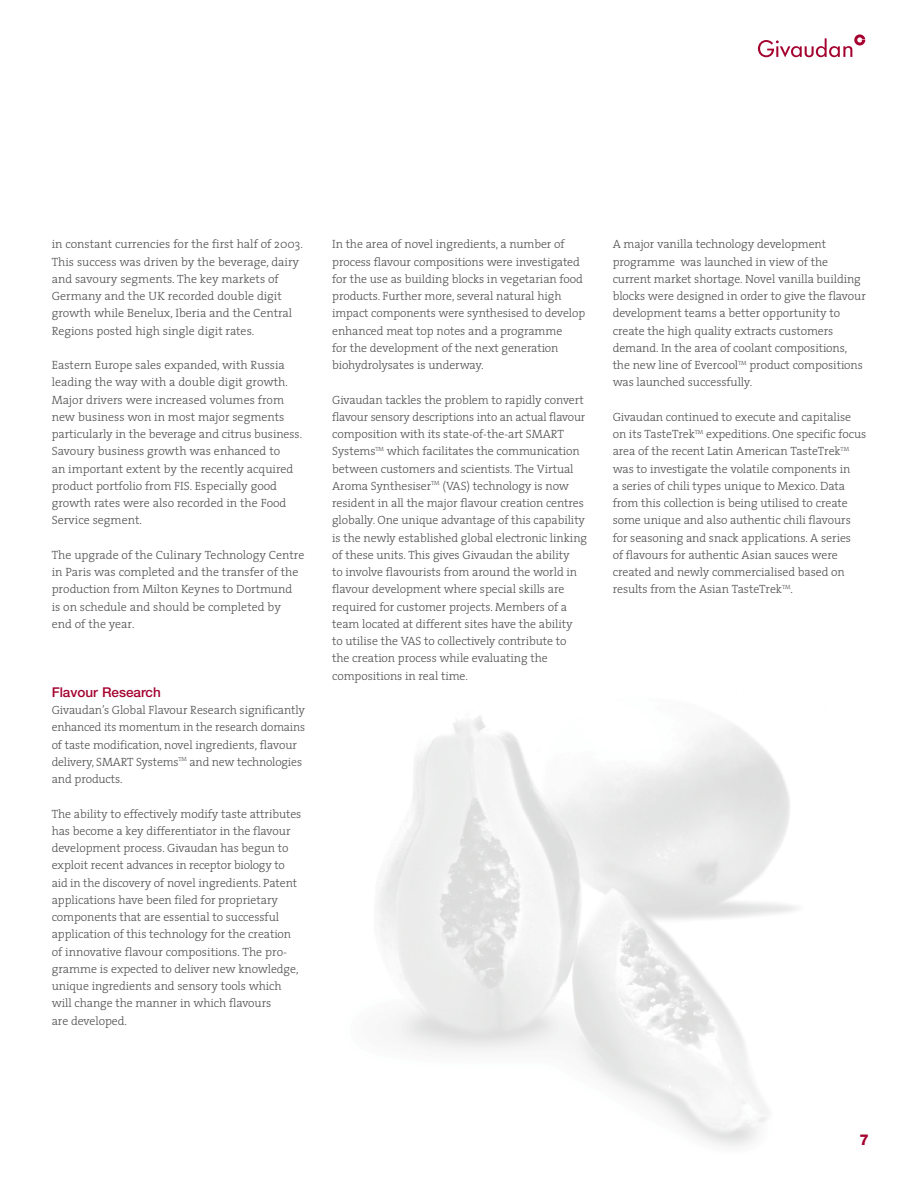
<style>
.page{position:relative;width:918px;height:1188px;background:#fff}
.page>*{position:absolute;margin:0;border:0;box-sizing:border-box;transform-origin:0 0}
.t1{font:800 15px "Helvetica Neue";color:#a4022f}
.t2{font:500 13.5px "Helvetica Neue";color:#a4022f}
.t3{font:300 12px/17.2px "The Serif";letter-spacing:-.005em;color:#505052}
</style>
<div class="page">
<img style="left:375px;top:715px;width:421px;height:431px">
<svg style="left:758px;top:34px;width:107px;height:23px"></svg>
<p class="t3" style="left:52px;top:237px;width:253px">in constant currencies for the first half of 2003.<br>This success was driven by the beverage, dairy and savoury segments. The key markets of Germany and the UK recorded double digit growth while Benelux, Iberia and the Central Regions posted high single digit rates.</p>
<p class="t3" style="left:52px;top:358px;width:252px">Eastern Europe sales expanded, with Russia leading the way with a double digit growth.<br>Major drivers were increased volumes from new business won in most major segments particularly in the beverage and citrus business.<br>Savoury business growth was enhanced to<br>an important extent by the recently acquired product portfolio from FIS. Especially good growth rates were also recorded in the Food Service segment.</p>
<p class="t3" style="left:52px;top:548px;width:254px">The upgrade of the Culinary Technology Centre in Paris was completed and the transfer of the production from Milton Keynes to Dortmund<br>is on schedule and should be completed by<br>end of the year.</p>
<p class="t2" style="left:52px;top:687px;width:111px">Flavour Research</p>
<p class="t3" style="left:52px;top:703px;width:255px">Givaudan’s Global Flavour Research significantly enhanced its momentum in the research domains of taste modification, novel ingredients, flavour delivery, SMART Systems<sup>TM</sup> and new technologies and products.</p>
<p class="t3" style="left:52px;top:807px;width:251px">The ability to effectively modify taste attributes has become a key differentiator in the flavour development process. Givaudan has begun to exploit recent advances in receptor biology to aid in the discovery of novel ingredients. Patent applications have been filed for proprietary components that are essential to successful application of this technology for the creation of innovative flavour compositions. The pro&shy;gramme is expected to deliver new knowledge, unique ingredients and sensory tools which will change the manner in which flavours<br>are developed.</p>
<p class="t3" style="left:332px;top:237px;width:255px">In the area of novel ingredients, a number of process flavour compositions were investigated for the use as building blocks in vegetarian food products. Further more, several natural high impact components were synthesised to develop enhanced meat top notes and a programme<br>for the development of the next generation biohydrolysates is underway.</p>
<p class="t3" style="left:332px;top:393px;width:256px">Givaudan tackles the problem to rapidly convert flavour sensory descriptions into an actual flavour composition with its state-of-the-art SMART Systems<sup>TM</sup> which facilitates the communication between customers and scientists. The Virtual Aroma Synthesiser<sup>TM</sup> (VAS) technology is now resident in all the major flavour creation centres globally. One unique advantage of this capability is the newly established global electronic linking of these units. This gives Givaudan the ability<br>to involve flavourists from around the world in flavour development where special skills are required for customer projects. Members of a team located at different sites have the ability<br>to utilise the VAS to collectively contribute to<br>the creation process while evaluating the compositions in real time.</p>
<p class="t3" style="left:613px;top:237px;width:255px">A major vanilla technology development programme was launched in view of the current market shortage. Novel vanilla building blocks were designed in order to give the flavour development teams a better opportunity to create the high quality extracts customers demand. In the area of coolant compositions, the new line of Evercool<sup>TM</sup> product compositions was launched successfully.</p>
<p class="t3" style="left:613px;top:410px;width:255px">Givaudan continued to execute and capitalise on its TasteTrek<sup>TM</sup> expeditions. One specific focus area of the recent Latin American TasteTrek<sup>TM </sup>was to investigate the volatile components in<br>a series of chili types unique to Mexico. Data from this collection is being utilised to create some unique and also authentic chili flavours for seasoning and snack applications. A series<br>of flavours for authentic Asian sauces were created and newly commercialised based on results from the Asian TasteTrek<sup>TM</sup>.</p>
<p class="t1" style="left:859px;top:1135px;width:11px">7</p>
</div>
